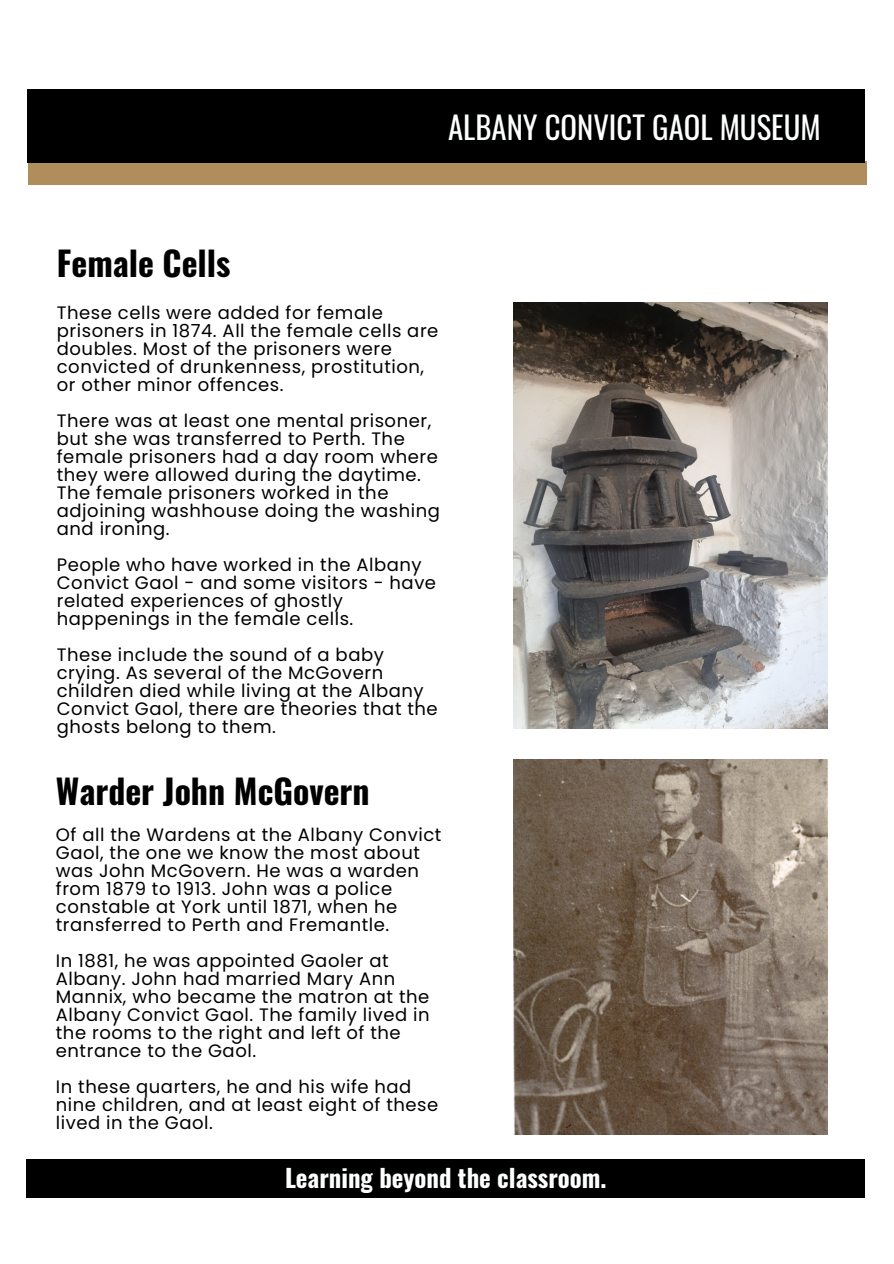
<style>
.page{position:relative;width:894px;height:1264px;background:#fff}
.page>*{position:absolute;margin:0;border:0;box-sizing:border-box;transform-origin:0 0}
.t1{font:700 33.75px "Oswald";color:#000}
.t2{font:30.75px "Oswald";color:#fdfefe}
.t3{font:700 24.75px "Oswald";color:#fdfefe}
.t4{font:18px/18px "Poppins";letter-spacing:.03em;color:#000}
</style>
<div class="page">
<div style="left:28px;top:161px;width:838px;height:24px;background:#b08e5b"></div>
<div style="left:26px;top:1159px;width:839px;height:38px;background:#000"></div>
<img style="left:514px;top:302px;width:312px;height:427px">
<div style="left:27px;top:89px;width:838px;height:74px;background:#000"></div>
<img style="left:514px;top:759px;width:312px;height:375px">
<h2 class="t2" style="left:448px;top:103px;width:374px">ALBANY CONVICT GAOL MUSEUM</h2>
<p class="t1" style="left:57px;top:237px;width:175px">Female Cells</p>
<p class="t4" style="left:57px;top:303px;width:383px">These cells were added for female prisoners in 1874. All the female cells are doubles. Most of the prisoners were convicted of drunkenness, prostitution, or other minor offences.</p>
<p class="t4" style="left:57px;top:411px;width:385px">There was at least one mental prisoner, but she was transferred to Perth. The female prisoners had a day room where they were allowed during the daytime.<br>The female prisoners worked in the adjoining washhouse doing the washing and ironing.</p>
<h2 class="t4" style="left:57px;top:555px;width:381px">People who have worked in the Albany Convict Gaol - and some visitors - have related experiences of ghostly happenings in the female cells.</h2>
<p class="t4" style="left:57px;top:645px;width:382px">These include the sound of a baby crying. As several of the McGovern children died while living at the Albany Convict Gaol, there are theories that the ghosts belong to them.</p>
<p class="t1" style="left:56px;top:764px;width:315px">Warder John McGovern</p>
<p class="t4" style="left:56px;top:825px;width:387px">Of all the Wardens at the Albany Convict Gaol, the one we know the most about was John McGovern. He was a warden from 1879 to 1913. John was a police constable at York until 1871, when he transferred to Perth and Fremantle.</p>
<p class="t4" style="left:56px;top:951px;width:375px">In 1881, he was appointed Gaoler at Albany. John had married Mary Ann Mannix, who became the matron at the Albany Convict Gaol. The family lived in the rooms to the right and left of the entrance to the Gaol.</p>
<h3 class="t4" style="left:56px;top:1077px;width:384px">In these quarters, he and his wife had nine children, and at least eight of these lived in the Gaol.</h3>
<p class="t3" style="left:285px;top:1158px;width:323px">Learning beyond the classroom.</p>
</div>
